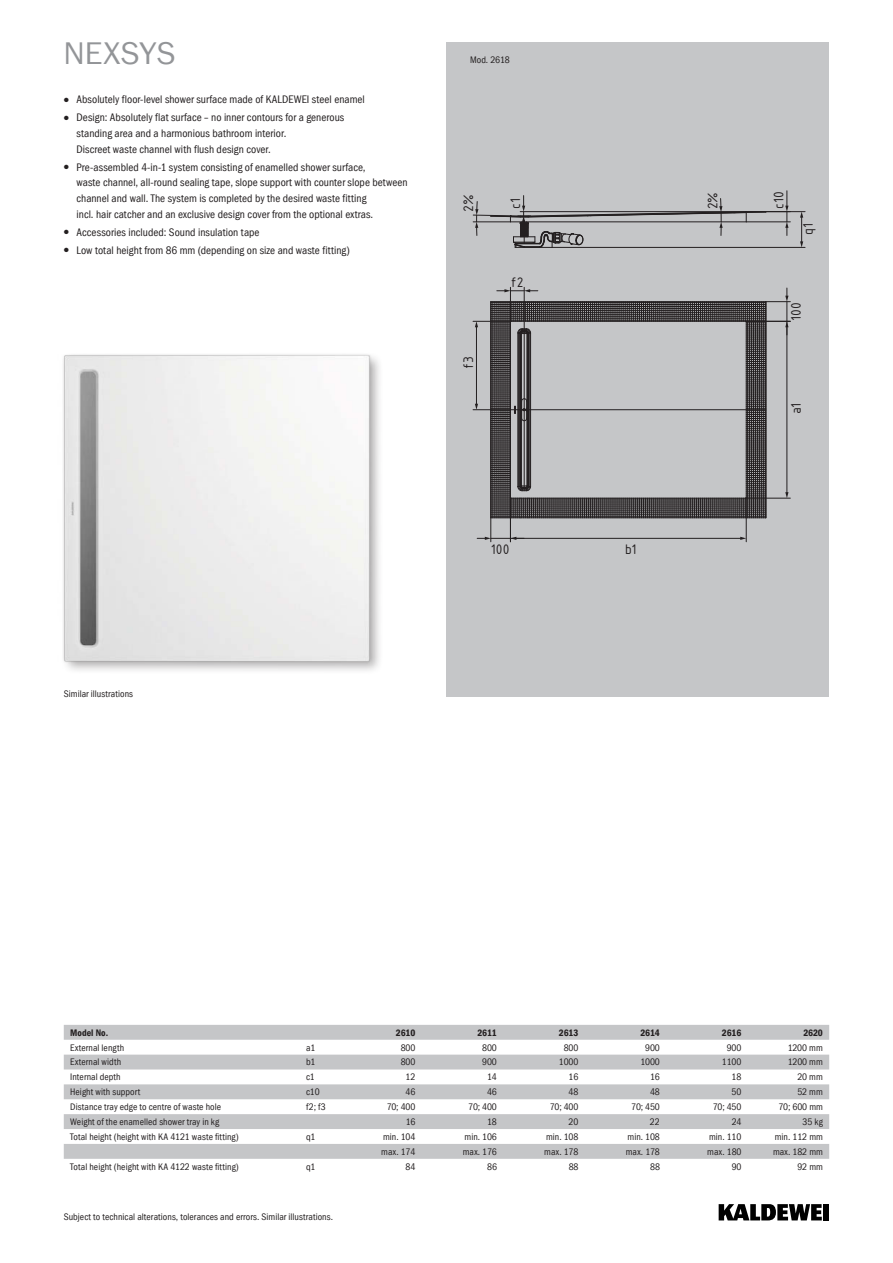
<style>
.page{position:relative;width:893px;height:1263px;background:#fff}
.page>*{position:absolute;margin:0;border:0;box-sizing:border-box;transform-origin:0 0}
.t1{font:31.5px "Franklin Gothic LT Com";letter-spacing:-.015em;color:#939598}
.t2{font:15px "ISOCPEUR";letter-spacing:.005em;color:#231f20}
.t3{font:condensed 11.25px/15.8px "Franklin Gothic LT Com";letter-spacing:.005em;color:#231f20}
.t4{font:condensed 9.75px "Franklin Gothic LT Com";color:#231f20}
.t5{font:9.75px "Franklin Gothic LT Com Dm Cn";letter-spacing:-.015em;color:#231f20}
</style>
<div class="page">
<img style="left:63px;top:354px;width:317px;height:317px">
<div style="left:824px;top:1204px;width:5px;height:16px;background:#000"></div>
<svg style="left:719px;top:1204px;width:103px;height:16px"></svg>
<div style="left:446px;top:43px;width:383px;height:654px;background:#c5c6c8"></div>
<svg style="left:473px;top:287px;width:317px;height:255px"></svg>
<svg style="left:64px;top:1025px;width:765px;height:134px;fill:#c5c6c8"></svg>
<svg style="left:472px;top:191px;width:333px;height:57px"></svg>
<h1 class="t1" style="left:64px;top:35px;width:113px">NEXSYS</h1>
<p class="t3" style="left:77px;top:91px;width:290px;line-height:17.9px">Absolutely floor-level shower surface made of KALDEWEI steel enamel<br>Design: Absolutely flat surface – no inner contours for a generous</p>
<p class="t3" style="left:77px;top:125px;width:211px">standing area and a harmonious bathroom interior.<br>Discreet waste channel with flush design cover.</p>
<p class="t3" style="left:77px;top:159px;width:333px">Pre-assembled 4-in-1 system consisting of enamelled shower surface,<br>waste channel, all-round sealing tape, slope support with counter slope between channel and wall. The system is completed by the desired waste fitting<br>incl. hair catcher and an exclusive design cover from the optional extras.</p>
<p class="t3" style="left:77px;top:223px;width:275px;line-height:17.9px">Accessories included: Sound insulation tape<br>Low total height from 86 mm (depending on size and waste fitting)</p>
<p class="t4" style="left:470px;top:54px;width:41px">Mod. 2618</p>
<h2 class="t2" style="left:506px;top:209px;width:12px;rotate:-90deg">c1</h2>
<h2 class="t2" style="left:458px;top:369px;width:14px;rotate:-90deg">f3</h2>
<h2 class="t2" style="left:511px;top:273px;width:14px">f2</h2>
<p class="t4" style="left:64px;top:689px;width:71px">Similar illustrations</p>
<h2 class="t2" style="left:491px;top:539px;width:20px">100</h2>
<h2 class="t2" style="left:625px;top:539px;width:13px">b1</h2>
<h2 class="t2" style="left:769px;top:209px;width:19px;rotate:-90deg">c10</h2>
<h2 class="t2" style="left:798px;top:235px;width:13px;rotate:-90deg">q1</h2>
<h2 class="t2" style="left:786px;top:321px;width:20px;rotate:-90deg">100</h2>
<h2 class="t2" style="left:786px;top:414px;width:13px;rotate:-90deg">a1</h2>
<p class="t5" style="left:70px;top:1027px;width:40px">Model No.</p>
<p class="t5" style="left:396px;top:1027px;width:21px">2610</p>
<p class="t5" style="left:477px;top:1027px;width:21px">2611</p>
<p class="t5" style="left:559px;top:1027px;width:21px">2613</p>
<p class="t5" style="left:640px;top:1027px;width:21px">2614</p>
<p class="t5" style="left:722px;top:1027px;width:21px">2616</p>
<p class="t5" style="left:803px;top:1027px;width:21px">2620</p>
<p class="t4" style="left:70px;top:1042px;width:56px">External length</p>
<p class="t4" style="left:306px;top:1042px;width:11px">a1</p>
<p class="t4" style="left:401px;top:1042px;width:16px">800</p>
<p class="t4" style="left:482px;top:1042px;width:16px">800</p>
<p class="t4" style="left:564px;top:1042px;width:16px">800</p>
<p class="t4" style="left:645px;top:1042px;width:16px">900</p>
<p class="t4" style="left:727px;top:1042px;width:16px">900</p>
<p class="t4" style="left:788px;top:1042px;width:37px">1200 mm</p>
<p class="t4" style="left:70px;top:1057px;width:52px">External width</p>
<p class="t4" style="left:306px;top:1057px;width:11px">b1</p>
<p class="t4" style="left:401px;top:1057px;width:16px">800</p>
<p class="t4" style="left:482px;top:1057px;width:16px">900</p>
<p class="t4" style="left:559px;top:1057px;width:21px">1000</p>
<p class="t4" style="left:640px;top:1057px;width:21px">1000</p>
<p class="t4" style="left:722px;top:1057px;width:21px">1100</p>
<p class="t4" style="left:788px;top:1057px;width:37px">1200 mm</p>
<p class="t4" style="left:70px;top:1071px;width:52px">Internal depth</p>
<p class="t4" style="left:306px;top:1071px;width:10px">c1</p>
<p class="t4" style="left:406px;top:1071px;width:11px">12</p>
<p class="t4" style="left:487px;top:1071px;width:11px">14</p>
<p class="t4" style="left:569px;top:1071px;width:11px">16</p>
<p class="t4" style="left:650px;top:1071px;width:11px">16</p>
<p class="t4" style="left:732px;top:1071px;width:11px">18</p>
<p class="t4" style="left:797px;top:1071px;width:27px">20 mm</p>
<p class="t4" style="left:70px;top:1086px;width:72px">Height with support</p>
<p class="t4" style="left:306px;top:1086px;width:15px">c10</p>
<p class="t4" style="left:406px;top:1086px;width:11px">46</p>
<p class="t4" style="left:487px;top:1086px;width:11px">46</p>
<p class="t4" style="left:569px;top:1086px;width:11px">48</p>
<p class="t4" style="left:650px;top:1086px;width:11px">48</p>
<p class="t4" style="left:732px;top:1086px;width:11px">50</p>
<p class="t4" style="left:797px;top:1086px;width:27px">52 mm</p>
<p class="t4" style="left:70px;top:1101px;width:152px">Distance tray edge to centre of waste hole</p>
<p class="t4" style="left:306px;top:1101px;width:21px">f2; f3</p>
<p class="t4" style="left:387px;top:1101px;width:30px">70; 400</p>
<p class="t4" style="left:468px;top:1101px;width:30px">70; 400</p>
<p class="t4" style="left:550px;top:1101px;width:30px">70; 400</p>
<p class="t4" style="left:631px;top:1101px;width:30px">70; 450</p>
<p class="t4" style="left:713px;top:1101px;width:30px">70; 450</p>
<p class="t4" style="left:778px;top:1101px;width:46px">70; 600 mm</p>
<p class="t4" style="left:70px;top:1116px;width:151px">Weight of the enamelled shower tray in kg</p>
<p class="t4" style="left:406px;top:1116px;width:11px">16</p>
<p class="t4" style="left:487px;top:1116px;width:11px">18</p>
<p class="t4" style="left:568px;top:1116px;width:11px">20</p>
<p class="t4" style="left:650px;top:1116px;width:11px">22</p>
<p class="t4" style="left:732px;top:1116px;width:11px">24</p>
<p class="t4" style="left:802px;top:1116px;width:22px">35 kg</p>
<p class="t4" style="left:70px;top:1131px;width:170px">Total height (height with KA 4121 waste fitting)</p>
<p class="t4" style="left:306px;top:1131px;width:11px">q1</p>
<p class="t4" style="left:383px;top:1131px;width:34px">min. 104</p>
<p class="t4" style="left:465px;top:1131px;width:34px">min. 106</p>
<p class="t4" style="left:546px;top:1131px;width:34px">min. 108</p>
<p class="t4" style="left:628px;top:1131px;width:34px">min. 108</p>
<p class="t4" style="left:709px;top:1131px;width:34px">min. 110</p>
<p class="t4" style="left:775px;top:1131px;width:50px">min. 112 mm</p>
<p class="t4" style="left:381px;top:1146px;width:36px">max. 174</p>
<p class="t4" style="left:463px;top:1146px;width:36px">max. 176</p>
<p class="t4" style="left:544px;top:1146px;width:36px">max. 178</p>
<p class="t4" style="left:626px;top:1146px;width:36px">max. 178</p>
<p class="t4" style="left:707px;top:1146px;width:36px">max. 180</p>
<p class="t4" style="left:773px;top:1146px;width:51px">max. 182 mm</p>
<p class="t4" style="left:70px;top:1161px;width:170px">Total height (height with KA 4122 waste fitting)</p>
<p class="t4" style="left:306px;top:1161px;width:11px">q1</p>
<p class="t4" style="left:406px;top:1161px;width:11px">84</p>
<p class="t4" style="left:487px;top:1161px;width:11px">86</p>
<p class="t4" style="left:569px;top:1161px;width:11px">88</p>
<p class="t4" style="left:650px;top:1161px;width:11px">88</p>
<p class="t4" style="left:732px;top:1161px;width:11px">90</p>
<p class="t4" style="left:797px;top:1161px;width:27px">92 mm</p>
<p class="t4" style="left:64px;top:1212px;width:271px">Subject to technical alterations, tolerances and errors. Similar illustrations.</p>
</div>
